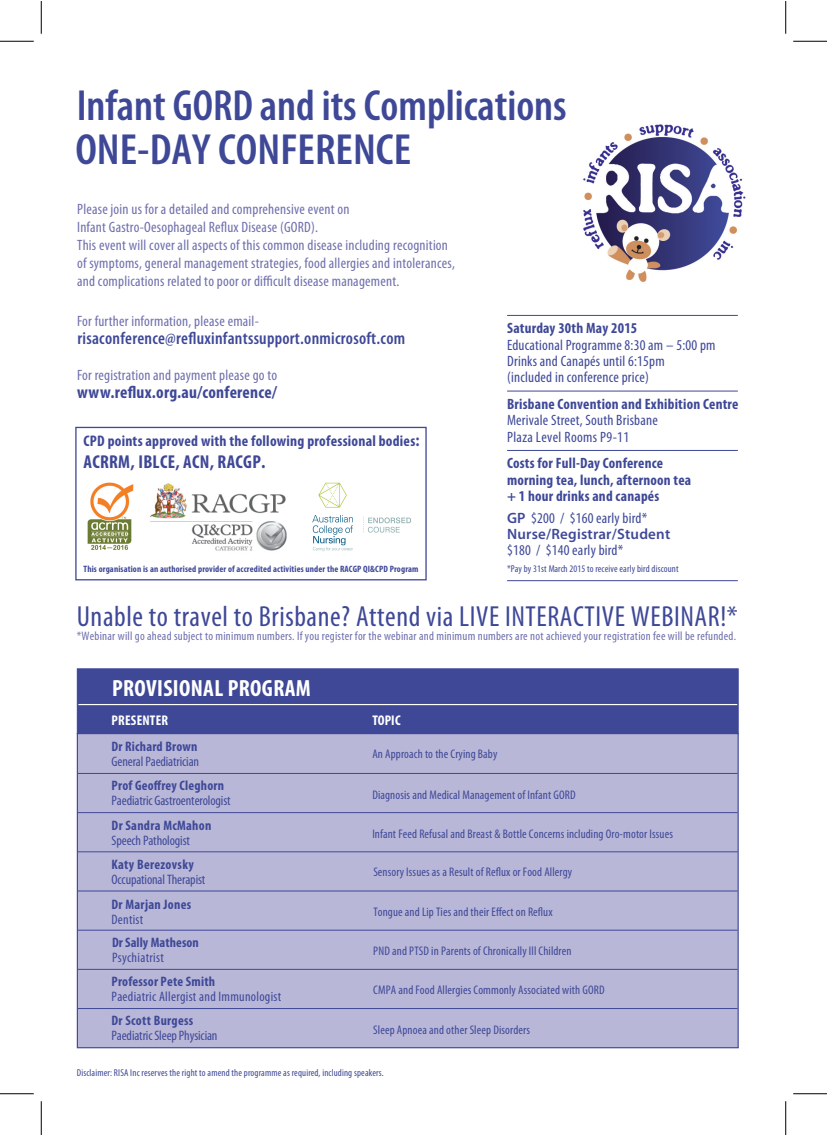
<style>
.page{position:relative;width:827px;height:1135px;background:#fff}
.page>*{position:absolute;margin:0;border:0;box-sizing:border-box;transform-origin:0 0}
.t1{font:600 condensed 43.75px/43.5px "Myriad Pro";color:#3e4897}
.t2{font:condensed 29.12px "Myriad Pro";letter-spacing:.02em;color:#3e4897}
.t3{font:700 condensed 23.5px "Myriad Pro";letter-spacing:.015em;color:#fff}
.t4{font:700 condensed 18.75px "Myriad Pro";letter-spacing:.015em;color:#3e4897}
.t5{font:600 condensed 17.5px "Myriad Pro";letter-spacing:.015em;color:#3e4897}
.t6{font:700 condensed 17.5px "Myriad Pro";letter-spacing:.015em;color:#3e4897}
.t7{font:700 condensed 15.38px "Myriad Pro";letter-spacing:.015em;color:#3e4897}
.t8{font:condensed 15px/18px "Myriad Pro";letter-spacing:.015em;color:#6f6fae}
.t9{font:condensed 15px/16.2px "Myriad Pro";letter-spacing:.015em;color:#3e4897}
.t10{font:700 condensed 15px/16.2px "Myriad Pro";letter-spacing:.015em;color:#3e4897}
.t11{font:600 15px/16.2px "Myriad Pro";letter-spacing:.015em;color:#3e4897}
.t12{font:700 condensed 14.12px "Myriad Pro";letter-spacing:.015em;color:#fff}
.t13{font:700 condensed 13.75px "Myriad Pro";letter-spacing:.015em;color:#3e4897}
.t14{font:condensed 13.75px "Myriad Pro";letter-spacing:-.01em;color:#3e4897}
.t15{font:condensed 13.75px "Myriad Pro";letter-spacing:.02em;color:#3e4897}
.t16{font:condensed 13.75px "Myriad Pro";letter-spacing:.025em;color:#3e4897}
.t17{font:condensed 12.5px "Myriad Pro";letter-spacing:.01em;color:#3e4897}
.t18{font:condensed 12.38px "Myriad Pro";letter-spacing:.02em;color:#6f6fae}
.t19{font:condensed 10px "Myriad Pro";letter-spacing:.015em;color:#3e4897}
.t20{font:700 condensed 9.25px "Myriad Pro";letter-spacing:.015em;color:#3e4897}
.s1{font-size:17.62px}
.s2{font-weight:400;font-stretch:condensed}
</style>
<div class="page">
<img style="left:583px;top:124px;width:163px;height:158px">
<div style="left:77px;top:668px;width:661px;height:66px;background:#3e4897;border:1px solid #3e4897"></div>
<div style="left:77px;top:733px;width:661px;height:315px;background:#b9b7d8;border:1px solid #3e4897"></div>
<hr style="left:78px;top:773px;width:659px;height:1px;background:#3e4897">
<hr style="left:78px;top:812px;width:659px;height:1px;background:#3e4897">
<hr style="left:78px;top:851px;width:659px;height:1px;background:#3e4897">
<hr style="left:78px;top:891px;width:659px;height:1px;background:#3e4897">
<hr style="left:78px;top:930px;width:659px;height:1px;background:#3e4897">
<hr style="left:78px;top:969px;width:659px;height:1px;background:#3e4897">
<hr style="left:78px;top:1008px;width:659px;height:1px;background:#3e4897">
<hr style="left:507px;top:315px;width:231px;height:1px;background:#3e4897">
<hr style="left:507px;top:391px;width:231px;height:1px;background:#3e4897">
<hr style="left:507px;top:450px;width:231px;height:1px;background:#3e4897">
<hr style="left:507px;top:580px;width:231px;height:1px;background:#3e4897">
<hr style="left:78px;top:704px;width:659px;height:1px;background:#fff">
<img style="left:87px;top:482px;width:200px;height:69px">
<img style="left:312px;top:477px;width:115px;height:80px">
<div style="left:75px;top:427px;width:351px;height:153px;border:1px solid #3e4897"></div>
<hr style="left:0;top:41px;width:34px;height:1px;background:#000">
<hr style="left:793px;top:41px;width:33px;height:1px;background:#000">
<hr style="left:0;top:1093px;width:34px;height:1px;background:#000">
<hr style="left:793px;top:1093px;width:33px;height:1px;background:#000">
<hr style="left:41px;top:1px;width:1px;height:33px;background:#000">
<hr style="left:41px;top:1101px;width:1px;height:34px;background:#000">
<hr style="left:785px;top:1px;width:1px;height:33px;background:#000">
<hr style="left:785px;top:1101px;width:1px;height:34px;background:#000">
<h1 class="t1" style="left:75px;top:85px;width:493px">Infant GORD and its Complications<br>ONE-DAY CONFERENCE</h1>
<p class="t8" style="left:77px;top:200px;width:379px">Please join us for a detailed and comprehensive event on<br>Infant Gastro-Oesophageal Reflux Disease (GORD).<br>This event will cover all aspects of this common disease including recognition of symptoms, general management strategies, food allergies and intolerances, and complications related to poor or difficult disease management.</p>
<p class="t8" style="left:77px;top:313px;width:183px">For further information, please email-</p>
<p class="t5" style="left:78px;top:329px;width:329px">risaconference@refluxinfantssupport.onmicrosoft.com</p>
<p class="t8" style="left:77px;top:366px;width:201px">For registration and payment please go to</p>
<p class="t6" style="left:77px;top:383px;width:201px">www.reflux.org.au/conference/</p>
<p class="t7" style="left:84px;top:432px;width:337px">CPD points approved with the following professional bodies<span class="s1">:</span></p>
<p class="t4" style="left:84px;top:452px;width:183px">ACRRM, IBLCE, ACN, RACGP.</p>
<p class="t20" style="left:84px;top:563px;width:336px">This organisation is an authorised provider of accredited activities under the RACGP QI&amp;CPD Program</p>
<p class="t10" style="left:507px;top:321px;width:132px">Saturday 30th May 2015</p>
<p class="t9" style="left:507px;top:337px;width:210px">Educational Programme 8:30 am – 5:00 pm<br>Drinks and Canapés until 6:15pm<br>(included in conference price)</p>
<p class="t10" style="left:507px;top:396px;width:233px">Brisbane Convention and Exhibition Centre</p>
<p class="t9" style="left:507px;top:412px;width:152px">Merivale Street, South Brisbane<br>Plaza Level Rooms P9-11</p>
<p class="t10" style="left:507px;top:456px;width:186px">Costs for Full-Day Conference morning tea, lunch, afternoon tea + 1 hour drinks and canapés</p>
<p class="t11" style="left:507px;top:510px;width:165px">GP <span class="s2">$200 / $160 early bird*<br></span>Nurse/Registrar/Student</p>
<p class="t9" style="left:507px;top:542px;width:118px">$180 / $140 early bird*</p>
<p class="t19" style="left:507px;top:563px;width:173px">*Pay by 31st March 2015 to receive early bird discount</p>
<h2 class="t2" style="left:77px;top:600px;width:662px">Unable to travel to Brisbane? Attend via LIVE INTERACTIVE WEBINAR!*</h2>
<p class="t18" style="left:77px;top:630px;width:661px">*Webinar will go ahead subject to minimum numbers. If you register for the webinar and minimum numbers are not achieved your registration fee will be refunded.</p>
<h3 class="t3" style="left:112px;top:675px;width:200px">PROVISIONAL PROGRAM</h3>
<p class="t12" style="left:112px;top:712px;width:58px">PRESENTER</p>
<p class="t13" style="left:112px;top:739px;width:87px">Dr Richard Brown</p>
<p class="t14" style="left:112px;top:754px;width:89px">General Paediatrician</p>
<p class="t13" style="left:112px;top:778px;width:114px">Prof Geoffrey Cleghorn</p>
<p class="t14" style="left:112px;top:793px;width:121px">Paediatric Gastroenterologist</p>
<p class="t13" style="left:112px;top:817px;width:101px">Dr Sandra McMahon</p>
<p class="t14" style="left:112px;top:833px;width:80px">Speech Pathologist</p>
<p class="t13" style="left:112px;top:856px;width:84px">Katy Berezovsky</p>
<p class="t14" style="left:112px;top:871px;width:95px">Occupational Therapist</p>
<p class="t13" style="left:112px;top:897px;width:81px">Dr Marjan Jones</p>
<p class="t15" style="left:112px;top:912px;width:33px">Dentist</p>
<p class="t13" style="left:112px;top:934px;width:88px">Dr Sally Matheson</p>
<p class="t16" style="left:112px;top:950px;width:53px">Psychiatrist</p>
<p class="t12" style="left:372px;top:712px;width:30px">TOPIC</p>
<p class="t17" style="left:372px;top:747px;width:126px">An Approach to the Crying Baby</p>
<p class="t17" style="left:372px;top:788px;width:205px">Diagnosis and Medical Management of Infant GORD</p>
<p class="t17" style="left:372px;top:827px;width:302px">Infant Feed Refusal and Breast &amp; Bottle Concerns including Oro-motor Issues</p>
<p class="t17" style="left:373px;top:865px;width:200px">Sensory Issues as a Result of Reflux or Food Allergy</p>
<p class="t17" style="left:373px;top:905px;width:181px">Tongue and Lip Ties and their Effect on Reflux</p>
<p class="t17" style="left:373px;top:944px;width:200px">PND and PTSD in Parents of Chronically Ill Children</p>
<p class="t13" style="left:112px;top:973px;width:105px">Professor Pete Smith</p>
<p class="t15" style="left:112px;top:989px;width:171px">Paediatric Allergist and Immunologist</p>
<p class="t17" style="left:373px;top:983px;width:233px">CMPA and Food Allergies Commonly Associated with GORD</p>
<p class="t13" style="left:111px;top:1012px;width:83px">Dr Scott Burgess</p>
<p class="t14" style="left:111px;top:1028px;width:107px">Paediatric Sleep Physician</p>
<p class="t17" style="left:373px;top:1023px;width:158px">Sleep Apnoea and other Sleep Disorders</p>
<p class="t19" style="left:77px;top:1067px;width:308px">Disclaimer: RISA Inc reserves the right to amend the programme as required, including speakers.</p>
</div>
